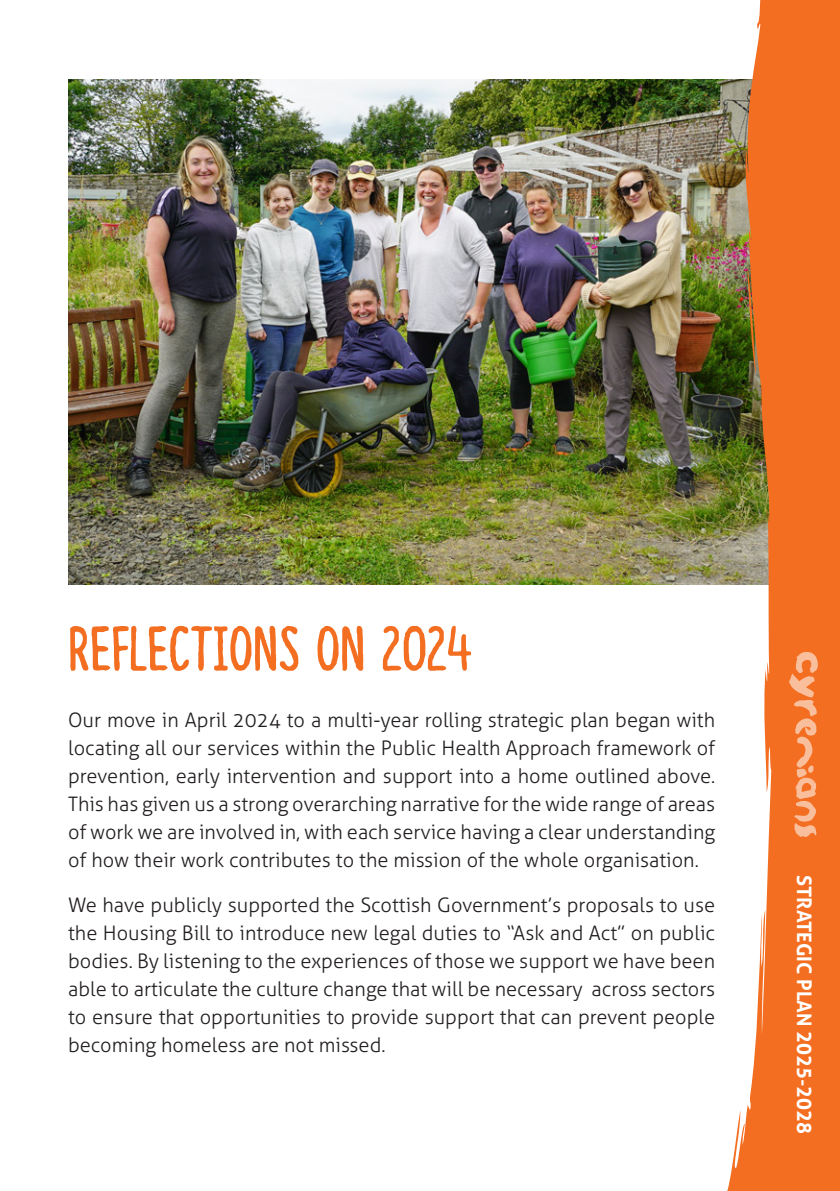
<style>
.page{position:relative;width:840px;height:1191px;background:#fff}
.page>*{position:absolute;margin:0;border:0;box-sizing:border-box;transform-origin:0 0}
.t1{font:64px "Lazingonasunnyafternoon";color:#f36e21}
.t2{font:300 20px/28px "Aller";color:#231f20;text-align:justify}
.t3{font:700 20px "Aller";color:#fff}
</style>
<div class="page">
<img style="left:68px;top:79px;width:652px;height:505px">
<svg style="left:720px;top:0;width:119px;height:1191px;fill:#f36e21"></svg>
<svg style="left:788px;top:651px;width:29px;height:186px;background:#f58d50"></svg>
<h1 class="t1" style="left:68px;top:611px;width:404px">REFLECTIONS ON 2024</h1>
<p class="t2" style="left:68px;top:706px;width:648px">Our move in April 2024 to a multi-year rolling strategic plan began with locating all our services within the Public Health Approach framework of prevention, early intervention and support into a home outlined above.<br>This has given us a strong overarching narrative for the wide range of areas of work we are involved in, with each service having a clear understanding of how their work contributes to the mission of the whole organisation.</p>
<p class="t2" style="left:68px;top:891px;width:648px">We have publicly supported the Scottish Government’s proposals to use the Housing Bill to introduce new legal duties to “Ask and Act” on public bodies. By listening to the experiences of those we support we have been able to articulate the culture change that will be necessary across sectors to ensure that opportunities to provide support that can prevent people becoming homeless are not missed.</p>
<p class="t3" style="left:816px;top:875px;width:261px;rotate:90deg">STRATEGIC PLAN 2025-2028</p>
</div>
